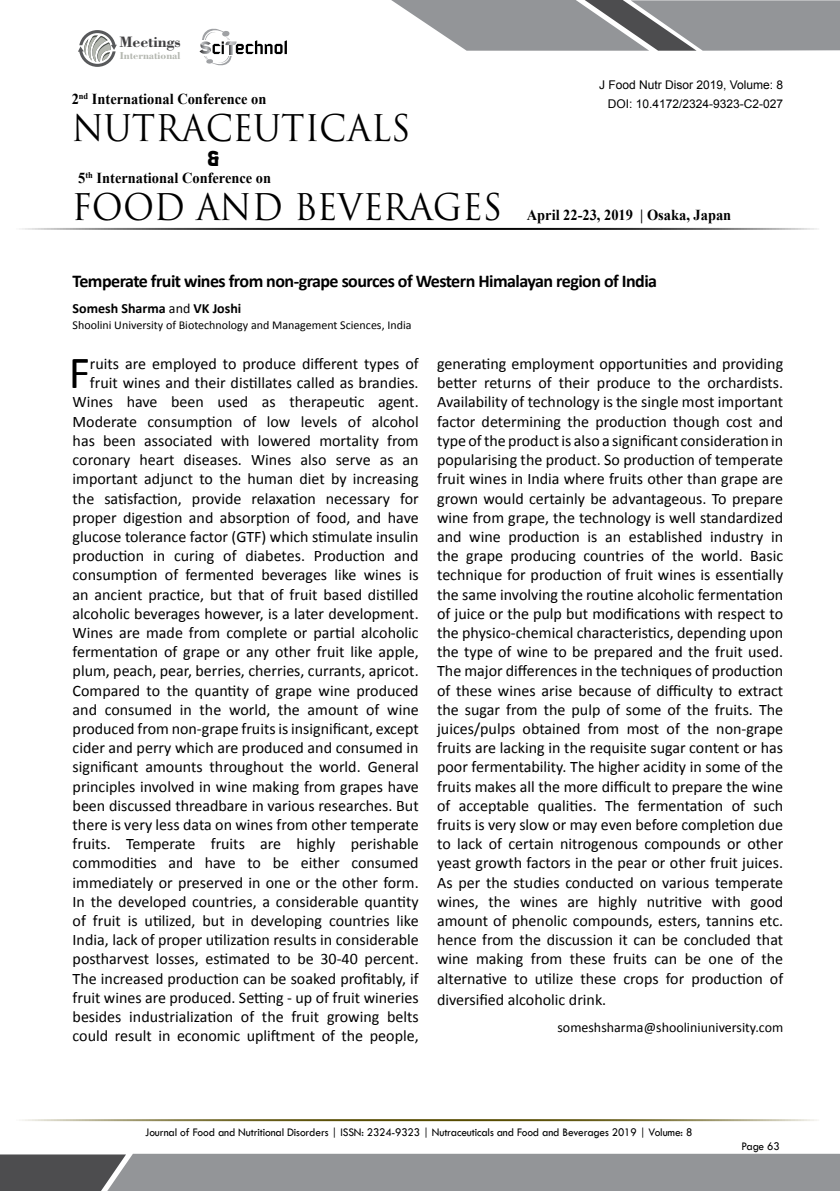
<style>
.page{position:relative;width:840px;height:1191px;background:#fff}
.page>*{position:absolute;margin:0;border:0;box-sizing:border-box;transform-origin:0 0}
.t1{font:46.2px "Calibri";color:#000}
.t2{font:35.8px "Trajan Pro 3";color:#000;scale:.95 1}
.t3{font:20px "Aachen BT";color:#000}
.t4{font:700 18px "Calibri";letter-spacing:-.03em;color:#000}
.t5{font:16px/19.2px "Calibri";color:#000;text-align:right}
.t6{font:700 16px "Bodoni BT";color:#414042}
.t7{font:700 15.2px "Times New Roman";color:#000;scale:.95 1}
.t8{font:14px "Calibri";color:#000}
.t9{font:700 14px "Calibri";color:#000}
.t10{font:12px "Tw Cen";letter-spacing:-.01em;color:#000;scale:.95 1}
.t11{font:12px "Calibri";color:#000}
.t12{font:12px/19.2px "Arial";color:#000;text-align:right}
.t13{font:700 10.6px "Bodoni BT";color:#b3b6af}
.s1{font-weight:400}
</style>
<div class="page">
<hr style="left:12px;top:228px;width:807px;height:2px;background:#000">
<hr style="left:12px;top:1119px;width:807px;height:2px;background:#574b00">
<svg style="left:391px;top:0;width:449px;height:51px;background:#9b9c9f"></svg>
<svg style="left:0;top:1154px;width:840px;height:37px;background:#8a8c8f"></svg>
<svg style="left:78px;top:30px;width:39px;height:37px"></svg>
<svg style="left:199px;top:29px;width:88px;height:37px"></svg>
<p class="t6" style="left:119px;top:32px;width:63px">Meetings</p>
<p class="t13" style="left:120px;top:48px;width:62px">International</p>
<p class="t7" style="left:72px;top:89px;width:206px">2<sup>nd</sup> International Conference on</p>
<h2 class="t2" style="left:72px;top:104px;width:358px">NUTRACEUTICALS</h2>
<p class="t3" style="left:207px;top:146px;width:14px">&amp;</p>
<p class="t7" style="left:78px;top:167px;width:204px">5<sup>th</sup> International Conference on</p>
<h2 class="t2" style="left:72px;top:183px;width:455px">FOOD AND BEVERAGES</h2>
<p class="t12" style="left:599px;top:75px;width:186px">J Food Nutr Disor 2019, Volume: 8<br>DOI: 10.4172/2324-9323-C2-027</p>
<p class="t7" style="left:527px;top:205px;width:217px">April 22-23, 2019 | Osaka, Japan</p>
<p class="t4" style="left:73px;top:270px;width:586px">Temperate fruit wines from non-grape sources of Western Himalayan region of India</p>
<p class="t9" style="left:73px;top:300px;width:170px">Somesh Sharma <span class="s1">and</span> VK Joshi</p>
<p class="t11" style="left:73px;top:317px;width:340px">Shoolini University of Biotechnology and Management Sciences, India</p>
<h1 class="t1" style="left:69px;top:344px;width:23px">F</h1>
<p class="t5" style="left:73px;top:354px;width:347px">ruits are employed to produce different types of fruit wines and their distillates called as brandies.<br>Wines have been used as therapeutic agent.<br>Moderate consumption of low levels of alcohol has been associated with lowered mortality from coronary heart diseases. Wines also serve as an important adjunct to the human diet by increasing the satisfaction, provide relaxation necessary for proper digestion and absorption of food, and have glucose tolerance factor (GTF) which stimulate insulin production in curing of diabetes. Production and consumption of fermented beverages like wines is an ancient practice, but that of fruit based distilled alcoholic beverages however, is a later development.<br>Wines are made from complete or partial alcoholic fermentation of grape or any other fruit like apple, plum, peach, pear, berries, cherries, currants, apricot.<br>Compared to the quantity of grape wine produced and consumed in the world, the amount of wine produced from non-grape fruits is insignificant, except cider and perry which are produced and consumed in significant amounts throughout the world. General principles involved in wine making from grapes have been discussed threadbare in various researches. But there is very less data on wines from other temperate fruits. Temperate fruits are highly perishable commodities and have to be either consumed immediately or preserved in one or the other form.<br>In the developed countries, a considerable quantity of fruit is utilized, but in developing countries like India, lack of proper utilization results in considerable postharvest losses, estimated to be 30-40 percent.<br>The increased production can be soaked profitably, if fruit wines are produced. Setting - up of fruit wineries besides industrialization of the fruit growing belts could result in economic upliftment of the people,</p>
<p class="t5" style="left:437px;top:354px;width:347px;text-align:justify">generating employment opportunities and providing better returns of their produce to the orchardists.<br>Availability of technology is the single most important factor determining the production though cost and type of the product is also a significant consideration in popularising the product. So production of temperate fruit wines in India where fruits other than grape are grown would certainly be advantageous. To prepare wine from grape, the technology is well standardized and wine production is an established industry in the grape producing countries of the world. Basic technique for production of fruit wines is essentially the same involving the routine alcoholic fermentation of juice or the pulp but modifications with respect to the physico-chemical characteristics, depending upon the type of wine to be prepared and the fruit used.<br>The major differences in the techniques of production of these wines arise because of difficulty to extract the sugar from the pulp of some of the fruits. The juices/pulps obtained from most of the non-grape fruits are lacking in the requisite sugar content or has poor fermentability. The higher acidity in some of the fruits makes all the more difficult to prepare the wine of acceptable qualities. The fermentation of such fruits is very slow or may even before completion due to lack of certain nitrogenous compounds or other yeast growth factors in the pear or other fruit juices.<br>As per the studies conducted on various temperate wines, the wines are highly nutritive with good amount of phenolic compounds, esters, tannins etc. hence from the discussion it can be concluded that wine making from these fruits can be one of the alternative to utilize these crops for production of</p>
<p class="t5" style="left:437px;top:990px;width:171px">diversified alcoholic drink.</p>
<p class="t8" style="left:557px;top:1018px;width:227px">someshsharma@shooliniuniversity.com</p>
<p class="t10" style="left:145px;top:1125px;width:577px">Journal of Food and Nutritional Disorders | ISSN: 2324-9323 | Nutraceuticals and Food and Beverages 2019 | Volume: 8</p>
<p class="t10" style="left:741px;top:1139px;width:42px">Page 63</p>
</div>
